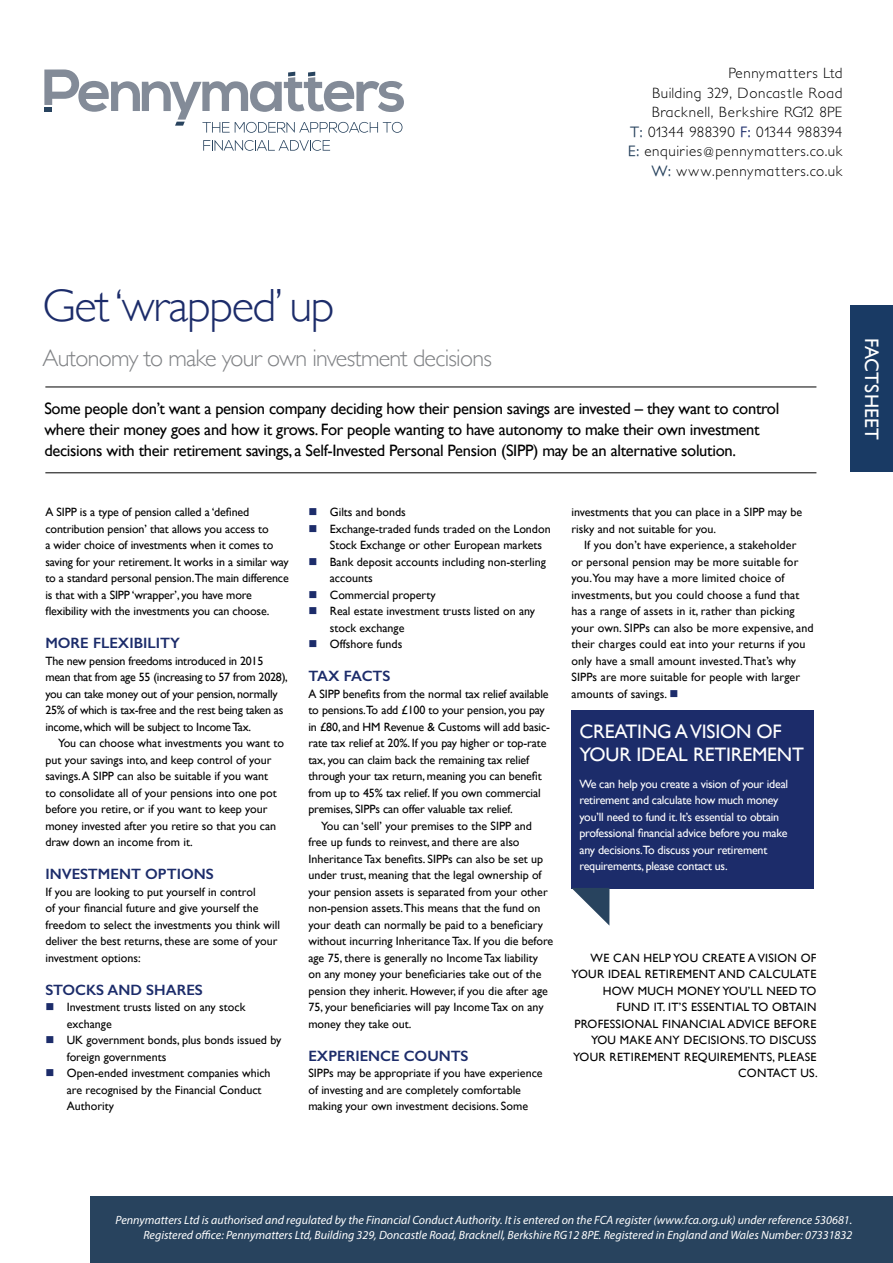
<style>
.page{position:relative;width:893px;height:1263px;background:#fff}
.page>*{position:absolute;margin:0;border:0;box-sizing:border-box;transform-origin:0 0}
.t1{font:300 46.5px "Gill Sans";letter-spacing:-.03em;color:#1c2c6a}
.t2{font:300 24px "Gill Sans";letter-spacing:-.03em;color:#808285}
.t3{font:19.5px/22.5px "Gill Sans";letter-spacing:-.01em;color:#fff}
.t4{font:19.5px "Gill Sans";letter-spacing:.01em;color:#fff}
.t5{font:16.5px/21px "Gill Sans";letter-spacing:-.02em;color:#000}
.t6{font:300 15px/19.5px "Petita";letter-spacing:.04em;color:#000;text-align:right}
.t7{font:600 15px "Gill Sans";color:#1c2c6a}
.t8{font:600 15px "Gill Sans";letter-spacing:-.02em;color:#1c2c6a}
.t9{font:12px/16.5px "Gill Sans";color:#000}
.t10{font:italic 12px/14.4px "Myriad Pro";color:#fff;text-align:right}
.t11{font:12px/16.5px "Gill Sans";letter-spacing:.02em;color:#000;text-align:right}
.t12{font:12px/16.5px "Gill Sans";letter-spacing:-.02em;color:#fff}
.t13{font:12px/16.5px "Gill Sans";letter-spacing:-.02em;color:#000}
.s1{font-weight:500;color:#28435e}
.s2{font-weight:500;color:#1c2c6a}
.s3{color:#1c2c6a}
</style>
<div class="page">
<hr style="left:45px;top:472px;width:771px;height:1px;background:#000">
<hr style="left:45px;top:387px;width:771px;height:1px;background:#000">
<div style="left:571px;top:710px;width:243px;height:179px;background:#1c2c6a"></div>
<svg style="left:572px;top:888px;width:37px;height:37px"></svg>
<div style="left:850px;top:306px;width:43px;height:166px;background:#193a64"></div>
<div style="left:90px;top:1196px;width:803px;height:67px;background:#28435e"></div>
<svg style="left:203px;top:140px;width:127px;height:11px"></svg>
<svg style="left:44px;top:69px;width:360px;height:64px"></svg>
<p class="t6" style="left:628px;top:63px;width:216px">Pennymatters Ltd<br>Building 329, Doncastle Road<br>Bracknell, Berkshire RG12 8PE<br><span class="s1">T:</span> 01344 988390 <span class="s2">F:</span> 01344 988394<br><span class="s1">E:</span> enquiries@pennymatters.co.uk<br><span class="s1">W:</span> www.pennymatters.co.uk</p>
<h1 class="t1" style="left:43px;top:279px;width:294px">Get ‘wrapped’ up</h1>
<h2 class="t2" style="left:43px;top:344px;width:451px">Autonomy to make your own investment decisions</h2>
<p class="t5" style="left:44px;top:397px;width:736px">Some people don’t want a pension company deciding how their pension savings are invested – they want to control where their money goes and how it grows. For people wanting to have autonomy to make their own investment decisions with their retirement savings, a Self-Invested Personal Pension (SIPP) may be an alternative solution.</p>
<p class="t9" style="left:45px;top:504px;width:245px">A SIPP is a type of pension called a ‘defined contribution pension’ that allows you access to<br>a wider choice of investments when it comes to saving for your retirement. It works in a similar way to a standard personal pension.The main difference is that with a SIPP ‘wrapper’, you have more flexibility with the investments you can choose.</p>
<p class="t7" style="left:45px;top:634px;width:136px">MORE FLEXIBILITY</p>
<p class="t13" style="left:45px;top:652px;width:244px">The new pension freedoms introduced in 2015 mean that from age 55 (increasing to 57 from 2028), you can take money out of your pension, normally 25% of which is tax-free and the rest being taken as income, which will be subject to Income Tax.</p>
<p class="t9" style="left:45px;top:735px;width:240px;text-indent:13px">You can choose what investments you want to put your savings into, and keep control of your savings. A SIPP can also be suitable if you want<br>to consolidate all of your pensions into one pot before you retire, or if you want to keep your money invested after you retire so that you can draw down an income from it.</p>
<p class="t7" style="left:45px;top:865px;width:170px">INVESTMENT OPTIONS</p>
<p class="t9" style="left:45px;top:883px;width:236px">If you are looking to put yourself in control<br>of your financial future and give yourself the freedom to select the investments you think will deliver the best returns, these are some of your investment options:</p>
<p class="t7" style="left:45px;top:980px;width:159px">STOCKS AND SHARES</p>
<p class="t9" style="left:67px;top:999px;width:180px;text-indent:-21px"><span class="s3">■</span> Investment trusts listed on any stock exchange</p>
<p class="t9" style="left:67px;top:1032px;width:216px;text-indent:-21px"><span class="s3">■</span> UK government bonds, plus bonds issued by foreign governments</p>
<p class="t9" style="left:67px;top:1065px;width:205px;text-indent:-21px"><span class="s3">■</span> Open-ended investment companies which are recognised by the Financial Conduct<br>Authority</p>
<p class="t9" style="left:308px;top:504px;width:99px"><span class="s3">■</span> Gilts and bonds</p>
<p class="t9" style="left:330px;top:520px;width:222px;text-indent:-21px"><span class="s3">■</span> Exchange-traded funds traded on the London<br>Stock Exchange or other European markets</p>
<p class="t9" style="left:330px;top:553px;width:217px;text-indent:-21px"><span class="s3">■</span> Bank deposit accounts including non-sterling accounts</p>
<p class="t9" style="left:308px;top:586px;width:129px"><span class="s3">■</span> Commercial property</p>
<p class="t9" style="left:330px;top:603px;width:207px;text-indent:-21px"><span class="s3">■</span> Real estate investment trusts listed on any stock exchange</p>
<p class="t9" style="left:308px;top:636px;width:95px"><span class="s3">■</span> Offshore funds</p>
<p class="t8" style="left:308px;top:667px;width:84px">TAX FACTS</p>
<p class="t9" style="left:308px;top:685px;width:242px">A SIPP benefits from the normal tax relief available</p>
<p class="t9" style="left:308px;top:702px;width:238px">to pensions.To add £100 to your pension, you pay</p>
<p class="t9" style="left:308px;top:718px;width:243px">in £80, and HM Revenue &amp; Customs will add basic-</p>
<p class="t9" style="left:308px;top:735px;width:240px">rate tax relief at 20%. If you pay higher or top-rate</p>
<p class="t9" style="left:308px;top:751px;width:222px">tax, you can claim back the remaining tax relief</p>
<p class="t9" style="left:308px;top:768px;width:235px">through your tax return, meaning you can benefit</p>
<p class="t9" style="left:308px;top:784px;width:234px">from up to 45% tax relief. If you own commercial</p>
<p class="t9" style="left:308px;top:801px;width:206px">premises, SIPPs can offer valuable tax relief.</p>
<p class="t9" style="left:321px;top:817px;width:212px">You can ‘sell’ your premises to the SIPP and</p>
<p class="t9" style="left:308px;top:834px;width:213px">free up funds to reinvest, and there are also</p>
<p class="t9" style="left:308px;top:850px;width:236px">Inheritance Tax benefits. SIPPs can also be set up</p>
<p class="t9" style="left:308px;top:867px;width:235px">under trust, meaning that the legal ownership of</p>
<p class="t9" style="left:308px;top:883px;width:241px">your pension assets is separated from your other</p>
<p class="t9" style="left:308px;top:900px;width:233px">non-pension assets.This means that the fund on</p>
<p class="t9" style="left:308px;top:916px;width:236px">your death can normally be paid to a beneficiary</p>
<p class="t9" style="left:308px;top:933px;width:246px">without incurring Inheritance Tax. If you die before</p>
<p class="t9" style="left:308px;top:949px;width:231px">age 75, there is generally no Income Tax liability</p>
<p class="t9" style="left:308px;top:966px;width:235px">on any money your beneficiaries take out of the</p>
<p class="t9" style="left:308px;top:982px;width:241px">pension they inherit. However, if you die after age</p>
<p class="t9" style="left:308px;top:999px;width:237px">75, your beneficiaries will pay Income Tax on any</p>
<p class="t9" style="left:308px;top:1015px;width:105px">money they take out.</p>
<p class="t7" style="left:308px;top:1046px;width:162px">EXPERIENCE COUNTS</p>
<p class="t9" style="left:308px;top:1065px;width:236px">SIPPs may be appropriate if you have experience of investing and are completely comfortable making your own investment decisions. Some</p>
<p class="t9" style="left:571px;top:504px;width:232px">investments that you can place in a SIPP may be risky and not suitable for you.</p>
<p class="t9" style="left:571px;top:537px;width:244px;text-indent:13px">If you don’t have experience, a stakeholder<br>or personal pension may be more suitable for you.You may have a more limited choice of investments, but you could choose a fund that has a range of assets in it, rather than picking your own. SIPPs can also be more expensive, and their charges could eat into your returns if you only have a small amount invested. That’s why SIPPs are more suitable for people with larger amounts of savings. <span class="s3">■</span></p>
<h3 class="t3" style="left:579px;top:720px;width:226px">CREATING A VISION OF<br>YOUR IDEAL RETIREMENT</h3>
<p class="t12" style="left:579px;top:775px;width:210px">We can help you create a vision of your ideal retirement and calculate how much money you’ll need to fund it. It’s essential to obtain professional financial advice before you make any decisions.To discuss your retirement requirements, please contact us.</p>
<p class="t11" style="left:572px;top:949px;width:247px">WE CAN HELP YOU CREATE A VISION OF<br>YOUR IDEAL RETIREMENT AND CALCULATE<br>HOW MUCH MONEY YOU’LL NEED TO<br>FUND IT. IT’S ESSENTIAL TO OBTAIN<br>PROFESSIONAL FINANCIAL ADVICE BEFORE<br>YOU MAKE ANY DECISIONS.TO DISCUSS<br>YOUR RETIREMENT REQUIREMENTS, PLEASE<br>CONTACT US.</p>
<h3 class="t4" style="left:883px;top:338px;width:104px;rotate:90deg">FACTSHEET</h3>
<p class="t10" style="left:116px;top:1213px;width:738px">Pennymatters Ltd is authorised and regulated by the Financial Conduct Authority. It is entered on the FCA register (www.fca.org.uk) under reference 530681.<br>Registered office: Pennymatters Ltd, Building 329, Doncastle Road, Bracknell, Berkshire RG12 8PE. Registered in England and Wales Number: 07331832</p>
</div>
